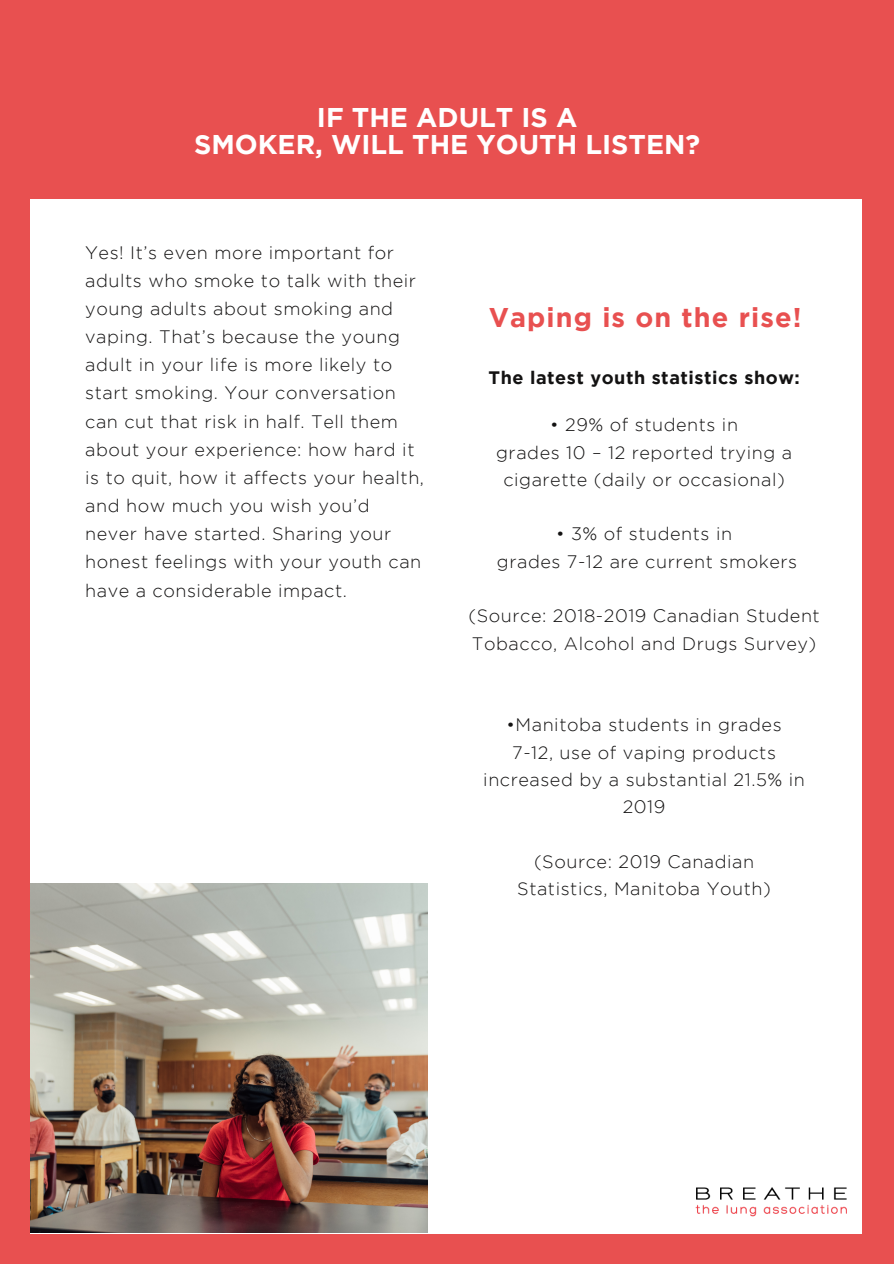
<style>
.page{position:relative;width:894px;height:1264px;background:#fff}
.page>*{position:absolute;margin:0;border:0;box-sizing:border-box;transform-origin:0 0}
.t1{font:700 27px "Gotham";color:#fff}
.t2{font:700 27px "Gotham";letter-spacing:.04em;color:#e85050}
.t3{font:300 18px/28.2px "Gotham";letter-spacing:.03em;color:#131212}
.t4{font:700 18px "Gotham";letter-spacing:.03em;color:#131212}
</style>
<div class="page">
<div style="left:0;top:0;width:893px;height:1263px;background:#e85050"></div>
<div style="left:30px;top:30px;width:831px;height:1203px;background:#fff"></div>
<div style="left:0;top:0;width:893px;height:198px;background:#e85050"></div>
<img style="left:30px;top:883px;width:397px;height:349px">
<img style="left:695px;top:1187px;width:152px;height:30px">
<p class="t1" style="left:317px;top:107px;width:262px">IF THE ADULT IS A</p>
<p class="t1" style="left:194px;top:134px;width:507px">SMOKER, WILL THE YOUTH LISTEN?</p>
<p class="t3" style="left:85px;top:239px;width:340px">Yes! It’s even more important for adults who smoke to talk with their young adults about smoking and vaping. That’s because the young adult in your life is more likely to start smoking. Your conversation can cut that risk in half. Tell them about your experience: how hard it is to quit, how it affects your health, and how much you wish you’d never have started. Sharing your honest feelings with your youth can have a considerable impact.</p>
<p class="t2" style="left:488px;top:308px;width:314px">Vaping is on the rise!</p>
<p class="t4" style="left:488px;top:371px;width:313px">The latest youth statistics show:</p>
<p class="t3" style="left:550px;top:412px;width:189px">• 29% of students in</p>
<p class="t3" style="left:496px;top:440px;width:297px;line-height:27.3px;text-align:center">grades 10 – 12 reported trying a cigarette (daily or occasional)</p>
<p class="t3" style="left:556px;top:521px;width:177px">• 3% of students in</p>
<p class="t3" style="left:497px;top:548px;width:302px">grades 7-12 are current smokers</p>
<p class="t3" style="left:468px;top:603px;width:353px;line-height:27.3px">(Source: 2018-2019 Canadian Student<br>Tobacco, Alcohol and Drugs Survey)</p>
<p class="t3" style="left:506px;top:712px;width:276px">•Manitoba students in grades</p>
<p class="t3" style="left:483px;top:739px;width:323px;line-height:27.3px;text-align:center">7-12, use of vaping products increased by a substantial 21.5% in<br>2019</p>
<p class="t3" style="left:534px;top:848px;width:222px">(Source: 2019 Canadian</p>
<p class="t3" style="left:517px;top:875px;width:255px">Statistics, Manitoba Youth)</p>
</div>
